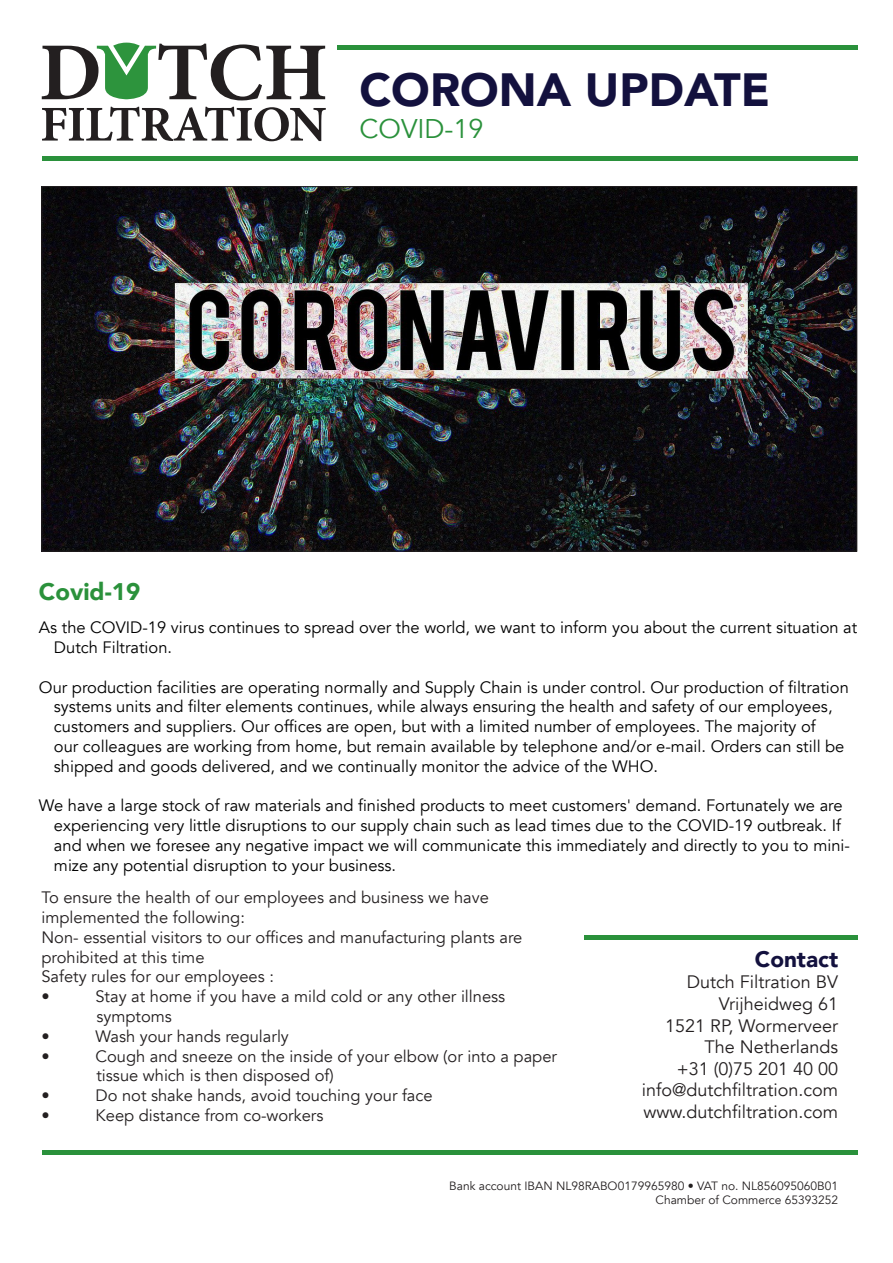
<style>
.page{position:relative;width:893px;height:1263px;background:#fff}
.page>*{position:absolute;margin:0;border:0;box-sizing:border-box;transform-origin:0 0}
.A_Header_Main{font:900 46.5px "Avenir";color:#13113e}
.A_SubHeader{font:27px "Avenir";color:#2a913b}
.B_Header_B{font:900 24px "Avenir";color:#2a913b}
.t1{font:900 22.5px "Avenir";color:#13113e}
.t2{font:18px/21.6px "Avenir";color:#231f20;text-align:right}
.D_Bullet_Text_Main{font:16.5px/19.8px "Avenir";color:#000}
.t3{font:16.5px/19.8px "Avenir";color:#231f20}
.t4{font:12px/14.4px "Avenir";color:#231f20;text-align:right}
</style>
<div class="page">
<div style="left:337px;top:45px;width:520px;height:5px;background:#2a913b"></div>
<hr style="left:42px;top:156px;width:815px;height:4px;background:#2a913b">
<svg style="left:42px;top:43px;width:283px;height:57px"></svg>
<svg style="left:42px;top:107px;width:284px;height:34px"></svg>
<div style="left:42px;top:1150px;width:815px;height:5px;background:#2a913b"></div>
<div style="left:584px;top:935px;width:274px;height:5px;background:#2a913b"></div>
<img style="left:43px;top:188px;width:812px;height:361px">
<p class="A_Header_Main" style="left:359px;top:50px;width:412px">CORONA UPDATE</p>
<p class="A_SubHeader" style="left:359px;top:113px;width:126px">COVID-19</p>
<p class="B_Header_B" style="left:39px;top:571px;width:103px">Covid-19</p>
<p class="D_Bullet_Text_Main" style="left:54px;top:618px;width:805px;text-indent:-15px">As the COVID-19 virus continues to spread over the world, we want to inform you about the current situation at<br>Dutch Filtration.</p>
<p class="D_Bullet_Text_Main" style="left:54px;top:677px;width:796px;text-indent:-15px">Our production facilities are operating normally and Supply Chain is under control. Our production of filtration systems units and filter elements continues, while always ensuring the health and safety of our employees, customers and suppliers. Our offices are open, but with a limited number of employees. The majority of<br>our colleagues are working from home, but remain available by telephone and/or e-mail. Orders can still be shipped and goods delivered, and we continually monitor the advice of the WHO.</p>
<p class="D_Bullet_Text_Main" style="left:54px;top:796px;width:797px;text-indent:-15px">We have a large stock of raw materials and finished products to meet customers' demand. Fortunately we are experiencing very little disruptions to our supply chain such as lead times due to the COVID-19 outbreak. If and when we foresee any negative impact we will communicate this immediately and directly to you to mini&shy;mize any potential disruption to your business.</p>
<p class="t3" style="left:41px;top:888px;width:449px">To ensure the health of our employees and business we have implemented the following:</p>
<p class="t3" style="left:41px;top:927px;width:482px">Non- essential visitors to our offices and manufacturing plants are prohibited at this time</p>
<p class="t3" style="left:41px;top:967px;width:234px">Safety rules for our employees :</p>
<p class="t3" style="left:41px;top:987px;width:10px">•</p>
<p class="t3" style="left:95px;top:987px;width:411px">Stay at home if you have a mild cold or any other illness symptoms</p>
<p class="t3" style="left:41px;top:1026px;width:10px">•</p>
<p class="t3" style="left:95px;top:1026px;width:195px">Wash your hands regularly</p>
<p class="t3" style="left:41px;top:1046px;width:10px">•</p>
<p class="t3" style="left:95px;top:1046px;width:463px">Cough and sneeze on the inside of your elbow (or into a paper tissue which is then disposed of)</p>
<p class="t3" style="left:41px;top:1086px;width:10px">•</p>
<p class="t3" style="left:95px;top:1086px;width:339px">Do not shake hands, avoid touching your face</p>
<p class="t3" style="left:41px;top:1105px;width:10px">•</p>
<p class="t3" style="left:95px;top:1105px;width:229px">Keep distance from co-workers</p>
<h3 class="t1" style="left:755px;top:940px;width:85px">Contact</h3>
<p class="t2" style="left:642px;top:972px;width:198px">Dutch Filtration BV<br>Vrijheidweg 61<br>1521 RP, Wormerveer<br>The Netherlands<br>+31 (0)75 201 40 00 info@dutchfiltration.com www.dutchfiltration.com</p>
<p class="t4" style="left:449px;top:1178px;width:390px">Bank account IBAN NL98RABO0179965980 • VAT no. NL856095060B01<br>Chamber of Commerce 65393252</p>
</div>
